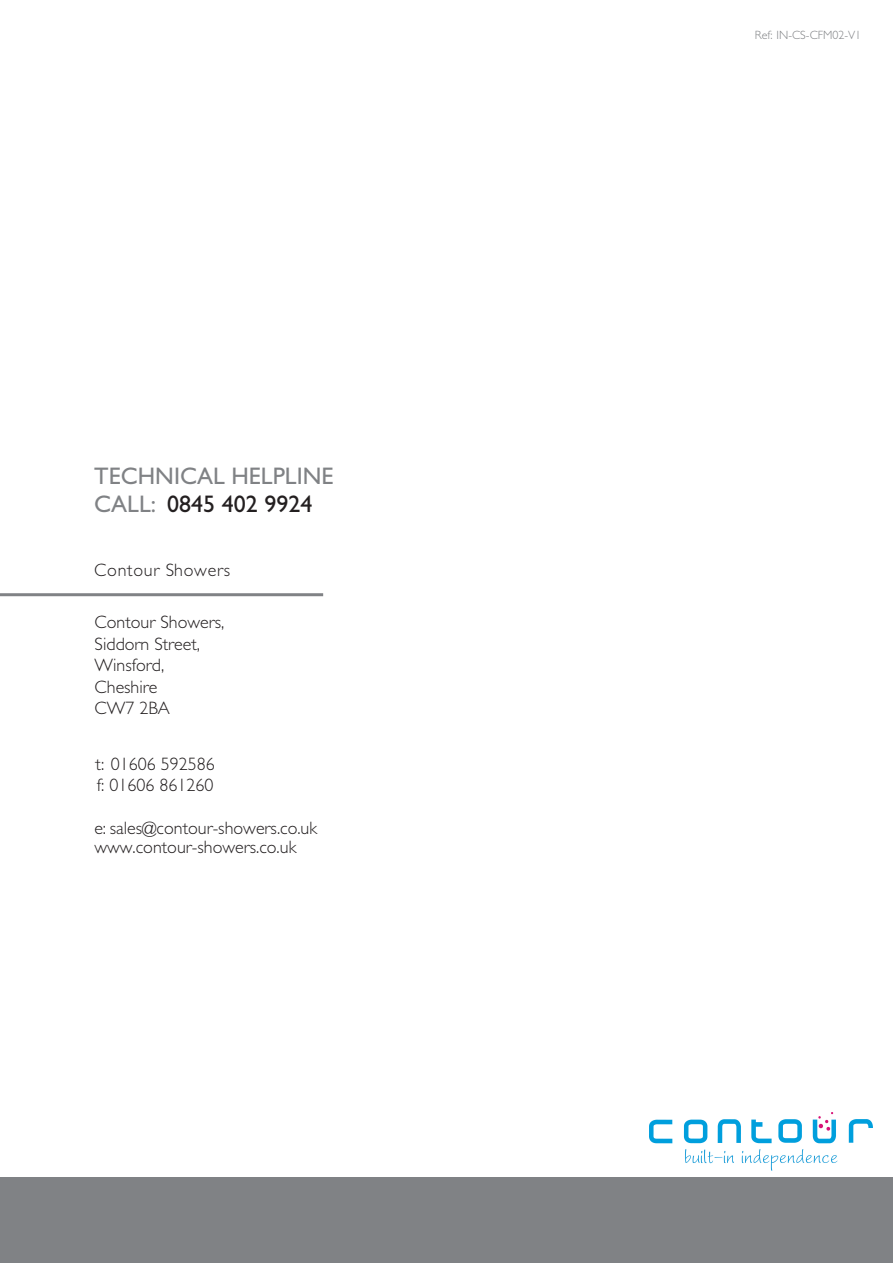
<style>
.page{position:relative;width:893px;height:1263px;background:#fff}
.page>*{position:absolute;margin:0;border:0;box-sizing:border-box;transform-origin:0 0}
.t1{font:24px "Gill Sans";color:#808285}
.t2{font:24px "Gill Sans Std";color:#231f20}
.t3{font:300 18px/21.5px "Gill Sans Std";color:#231f20}
.t4{font:300 18px "Gill Sans Std";letter-spacing:.04em;color:#231f20}
.t5{font:300 12px "Gill Sans";color:#808285}
.s1{font-family:"Gill Sans";color:#808285}
.s2{font-family:"Gill Sans"}
.s3{font-family:"Gill Sans Std"}
</style>
<div class="page">
<hr style="left:0;top:593px;width:323px;height:3px;background:#808285">
<div style="left:0;top:1178px;width:893px;height:85px;background:#808285"></div>
<img style="left:649px;top:1112px;width:223px;height:59px">
<h1 class="t1" style="left:94px;top:462px;width:241px">TECHNICAL HELPLINE</h1>
<h1 class="t2" style="left:94px;top:490px;width:220px"><span class="s1">CALL:</span> 0845 402 9924</h1>
<p class="t4" style="left:94px;top:560px;width:137px">Contour Showers</p>
<p class="t3" style="left:95px;top:611px;width:131px">Contour Showers,<br>Siddorn Street,<br>Winsford,<br>Cheshire<br>CW7 2BA</p>
<p class="t3" style="left:96px;top:754px;width:121px;line-height:20.9px"><span class="s2">t:</span> 01606 592586 <span class="s2">f:</span> 01606 861260</p>
<p class="t3" style="left:94px;top:819px;width:224px;line-height:19.2px"><span class="s2">e:</span> sales@contour-showers.co.uk www.contour-showers.co.uk</p>
<p class="t5" style="left:755px;top:28px;width:108px">Ref: IN-<span class="s3">CS-CFM</span>0<span class="s3">2</span>-V1</p>
</div>
